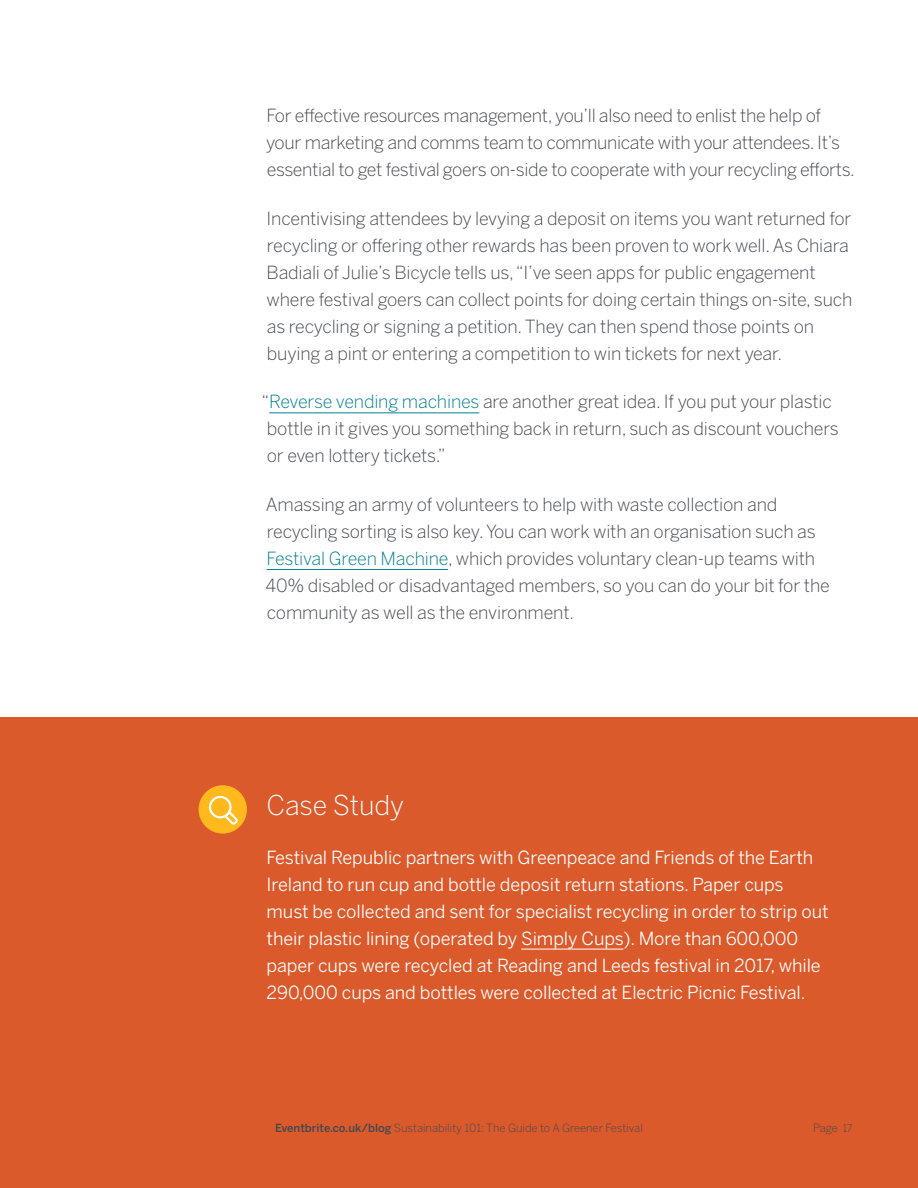
<style>
.page{position:relative;width:918px;height:1188px;background:#fff}
.page>*{position:absolute;margin:0;border:0;box-sizing:border-box;transform-origin:0 0}
.Do_not_use{font:300 27px "Benton Sans";letter-spacing:-.005em;color:#fff}
.t1{font:300 18px/27px "Benton Sans";letter-spacing:-.01em;color:#45494e}
.t2{font:18px/27px "Benton Sans";letter-spacing:-.005em;color:#fff}
.t3{font:300 11.25px "Benton Sans";color:#45494e}
.s1{color:#007f8c}
.s2{font-weight:500}
.s3{font-size:10.5px}
</style>
<div class="page">
<hr style="left:269px;top:412px;width:210px;height:1px;background:#007f8c">
<hr style="left:267px;top:569px;width:181px;height:1px;background:#007f8c">
<div style="left:0;top:717px;width:918px;height:471px;background:#db5a2c"></div>
<hr style="left:521px;top:949px;width:102px;height:1px;background:#fff">
<div style="left:199px;top:785px;width:48px;height:49px;background:#ffb91d;border-radius:50%"></div>
<svg style="left:209px;top:796px;width:29px;height:29px"></svg>
<p class="t1" style="left:266px;top:102px;width:590px">For effective resources management, you’ll also need to enlist the help of your marketing and comms team to communicate with your attendees. It’s essential to get festival goers on-side to cooperate with your recycling efforts.</p>
<p class="t1" style="left:267px;top:205px;width:587px">Incentivising attendees by levying a deposit on items you want returned for recycling or offering other rewards has been proven to work well. As Chiara Badiali of Julie’s Bicycle tells us, “I’ve seen apps for public engagement where festival goers can collect points for doing certain things on-site, such as recycling or signing a petition. They can then spend those points on buying a pint or entering a competition to win tickets for next year.</p>
<p class="t1" style="left:262px;top:388px;width:579px">“<span class="s1">Reverse vending machines</span> are another great idea. If you put your plastic bottle in it gives you something back in return, such as discount vouchers or even lottery tickets.”</p>
<p class="t1" style="left:266px;top:491px;width:566px">Amassing an army of volunteers to help with waste collection and recycling sorting is also key. You can work with an organisation such as <span class="s1">Festival Green Machine</span>, which provides voluntary clean-up teams with 40% disabled or disadvantaged members, so you can do your bit for the community as well as the environment.</p>
<p class="Do_not_use" style="left:267px;top:789px;width:139px">Case Study</p>
<p class="t2" style="left:267px;top:844px;width:564px">Festival Republic partners with Greenpeace and Friends of the Earth Ireland to run cup and bottle deposit return stations. Paper cups must be collected and sent for specialist recycling in order to strip out their plastic lining (operated by Simply Cups). More than 600,000 paper cups were recycled at Reading and Leeds festival in 2017, while 290,000 cups and bottles were collected at Electric Picnic Festival.</p>
<p class="t3" style="left:275px;top:1121px;width:369px"><span class="s2">Eventbrite.co.uk/blog</span> Sustainability 101: The Guide to A Greener Festival</p>
<p class="t3" style="left:813px;top:1121px;width:41px">Page <span class="s3">17</span></p>
</div>
